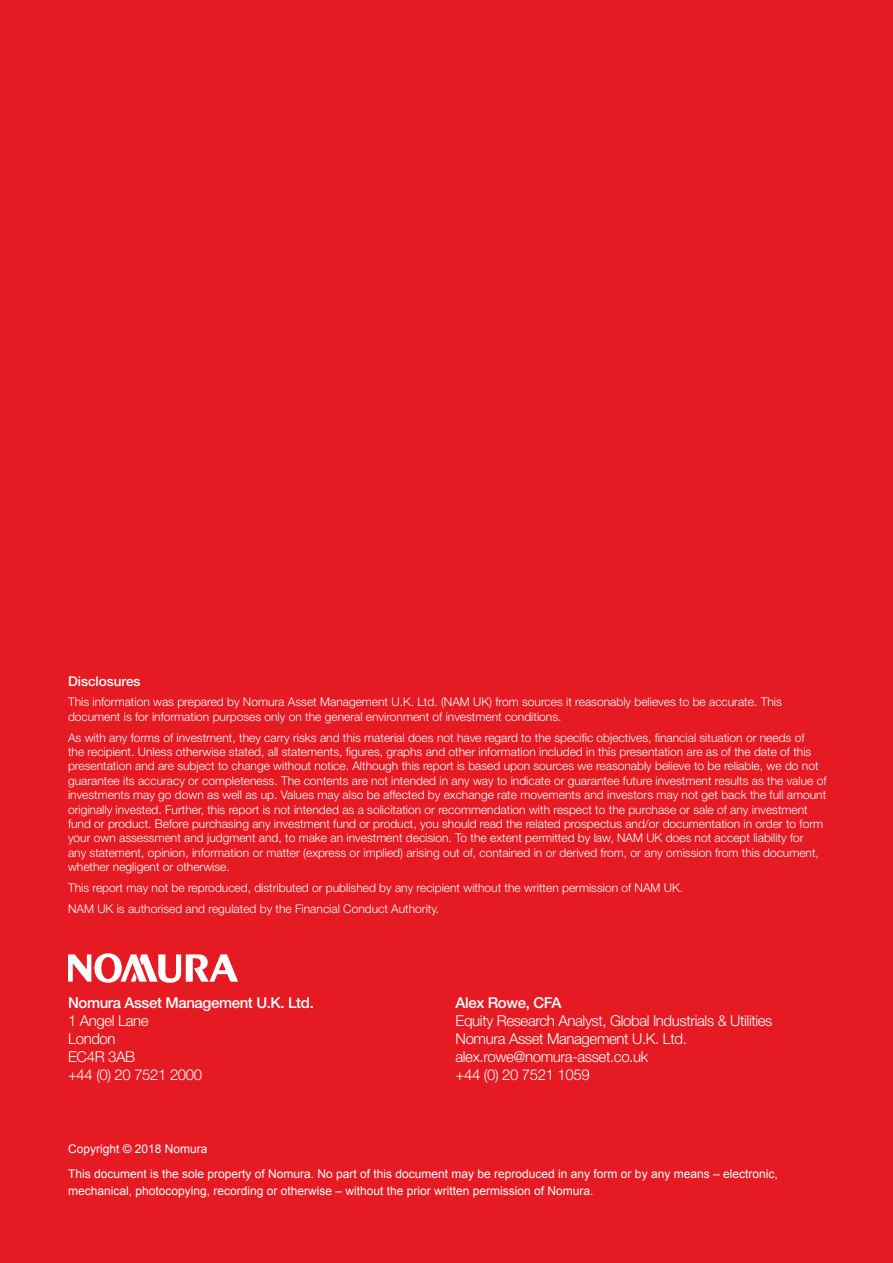
<style>
.page{position:relative;width:893px;height:1263px;background:#e51a23}
.page>*{position:absolute;margin:0;border:0;box-sizing:border-box;transform-origin:0 0}
.Document_Title{font:300 15px/18px "Helvetica Neue LT Std";letter-spacing:-.025em;color:#fff}
.Disclaimer_Head{font:500 13.5px "Helvetica Neue LT Std";color:#fff}
.Disclaimer_Text{font:300 12px/14.4px "Helvetica Neue LT Std";color:#fff}
.Disclaimer{font:12px/16.5px "Arial";color:#fff}
.s1{font-weight:500}
</style>
<div class="page">
<svg style="left:68px;top:953px;width:170px;height:30px"></svg>
<p class="Disclaimer_Head" style="left:68px;top:673px;width:74px">Disclosures</p>
<p class="Disclaimer_Text" style="left:68px;top:695px;width:715px">This information was prepared by Nomura Asset Management U.K. Ltd. (NAM UK) from sources it reasonably believes to be accurate. This document is for information purposes only on the general environment of investment conditions.</p>
<p class="Disclaimer_Text" style="left:68px;top:730px;width:760px">As with any forms of investment, they carry risks and this material does not have regard to the specific objectives, financial situation or needs of<br>the recipient. Unless otherwise stated, all statements, figures, graphs and other information included in this presentation are as of the date of this presentation and are subject to change without notice. Although this report is based upon sources we reasonably believe to be reliable, we do not guarantee its accuracy or completeness. The contents are not intended in any way to indicate or guarantee future investment results as the value of investments may go down as well as up. Values may also be affected by exchange rate movements and investors may not get back the full amount originally invested. Further, this report is not intended as a solicitation or recommendation with respect to the purchase or sale of any investment fund or product. Before purchasing any investment fund or product, you should read the related prospectus and/or documentation in order to form your own assessment and judgment and, to make an investment decision. To the extent permitted by law, NAM UK does not accept liability for<br>any statement, opinion, information or matter (express or implied) arising out of, contained in or derived from, or any omission from this document, whether negligent or otherwise.</p>
<p class="Disclaimer_Text" style="left:68px;top:880px;width:617px">This report may not be reproduced, distributed or published by any recipient without the written permission of NAM UK.</p>
<p class="Disclaimer_Text" style="left:68px;top:901px;width:373px">NAM UK is authorised and regulated by the Financial Conduct Authority.</p>
<p class="Document_Title" style="left:68px;top:993px;width:247px"><span class="s1">Nomura Asset Management U.K. Ltd.<br></span>1 Angel Lane<br>London<br>EC4R 3AB<br>+44 (0) 20 7521 2000</p>
<p class="Document_Title" style="left:455px;top:993px;width:318px"><span class="s1">Alex Rowe, CFA<br></span>Equity Research Analyst, Global Industrials &amp; Utilities<br>Nomura Asset Management U.K. Ltd. alex.rowe@nomura-asset.co.uk<br>+44 (0) 20 7521 1059</p>
<p class="Disclaimer" style="left:68px;top:1141px;width:141px">Copyright © 2018 Nomura</p>
<p class="Disclaimer" style="left:68px;top:1166px;width:711px">This document is the sole property of Nomura. No part of this document may be reproduced in any form or by any means – electronic, mechanical, photocopying, recording or otherwise – without the prior written permission of Nomura.</p>
</div>
